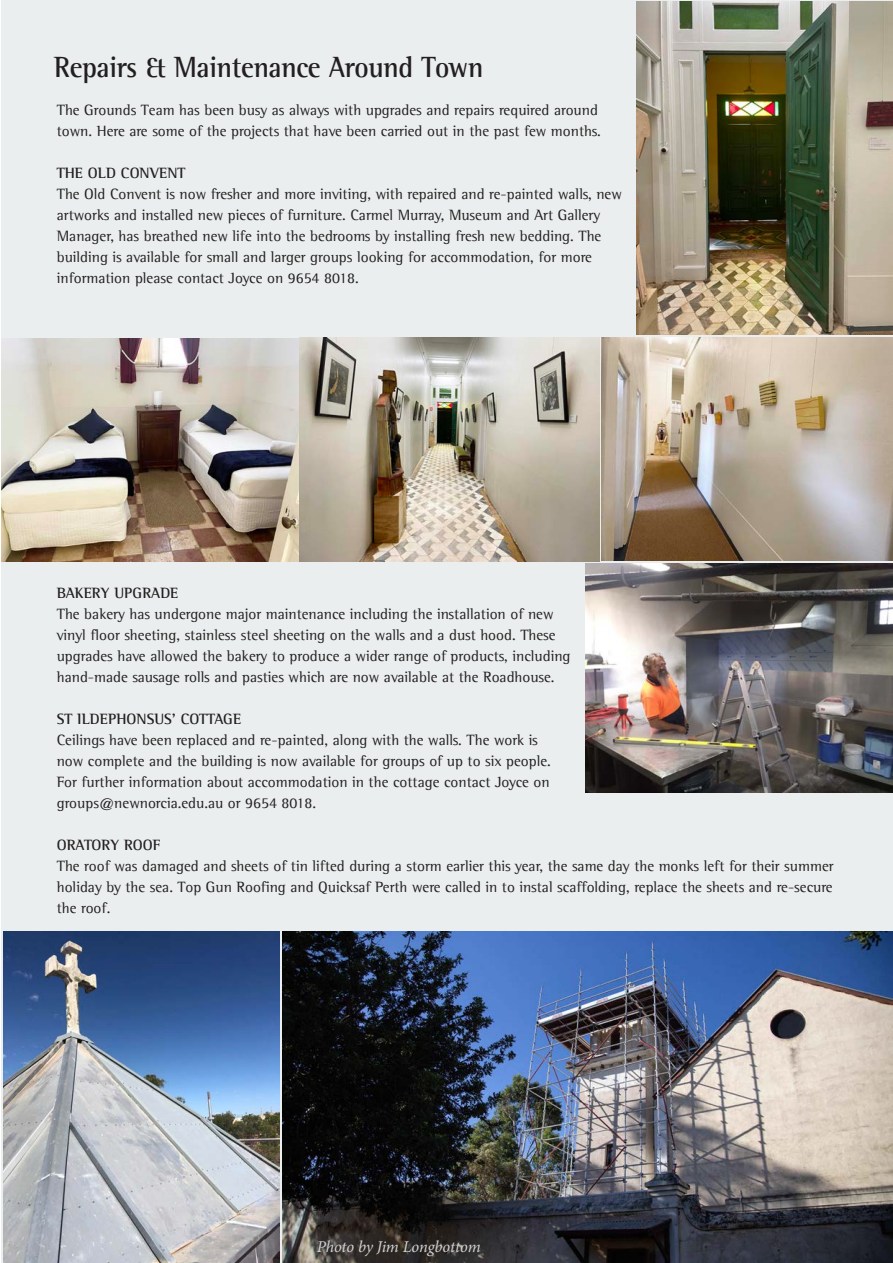
<style>
.page{position:relative;width:893px;height:1263px;background:#fff}
.page>*{position:absolute;margin:0;border:0;box-sizing:border-box;transform-origin:0 0}
.t1{font:700 30px "Agfa Rotis Semi Serif";letter-spacing:-.01em;color:#231f20;scale:.92 1}
.t2{font:italic 16.5px "Minion Pro";letter-spacing:-.01em;color:#d1d2d4}
.t3{font:15.3px/21px "Agfa Rotis Semi Serif";color:#231f20}
.t4{font:700 15.3px "Agfa Rotis Semi Serif";color:#231f20}
</style>
<div class="page">
<div style="left:1px;top:0;width:892px;height:1263px;background:#eaeeee"></div>
<img style="left:586px;top:564px;width:307px;height:228px">
<img style="left:3px;top:932px;width:277px;height:331px">
<img style="left:282px;top:932px;width:611px;height:331px">
<img style="left:602px;top:338px;width:291px;height:223px">
<img style="left:1px;top:338px;width:599px;height:224px">
<img style="left:637px;top:1px;width:256px;height:334px">
<p class="t1" style="left:54px;top:49px;width:468px">Repairs &amp; Maintenance Around Town</p>
<p class="t3" style="left:57px;top:99px;width:546px">The Grounds Team has been busy as always with upgrades and repairs required around town. Here are some of the projects that have been carried out in the past few months.</p>
<p class="t4" style="left:57px;top:164px;width:130px">THE OLD CONVENT</p>
<p class="t3" style="left:57px;top:183px;width:567px">The Old Convent is now fresher and more inviting, with repaired and re-painted walls, new artworks and installed new pieces of furniture. Carmel Murray, Museum and Art Gallery Manager, has breathed new life into the bedrooms by installing fresh new bedding. The building is available for small and larger groups looking for accommodation, for more information please contact Joyce on 9654 8018.</p>
<p class="t4" style="left:57px;top:584px;width:123px">BAKERY UPGRADE</p>
<p class="t3" style="left:57px;top:603px;width:515px">The bakery has undergone major maintenance including the installation of new vinyl floor sheeting, stainless steel sheeting on the walls and a dust hood. These upgrades have allowed the bakery to produce a wider range of products, including hand-made sausage rolls and pasties which are now available at the Roadhouse.</p>
<p class="t4" style="left:57px;top:710px;width:186px">ST ILDEPHONSUS’ COTTAGE</p>
<p class="t3" style="left:57px;top:729px;width:496px">Ceilings have been replaced and re-painted, along with the walls. The work is now complete and the building is now available for groups of up to six people.<br>For further information about accommodation in the cottage contact Joyce on groups@newnorcia.edu.au or 9654 8018.</p>
<p class="t4" style="left:57px;top:836px;width:105px">ORATORY ROOF</p>
<p class="t3" style="left:57px;top:855px;width:778px;text-align:justify">The roof was damaged and sheets of tin lifted during a storm earlier this year, the same day the monks left for their summer holiday by the sea. Top Gun Roofing and Quicksaf Perth were called in to instal scaffolding, replace the sheets and re-secure the roof.</p>
<p class="t2" style="left:317px;top:1235px;width:165px">Photo by Jim Longbottom</p>
</div>
